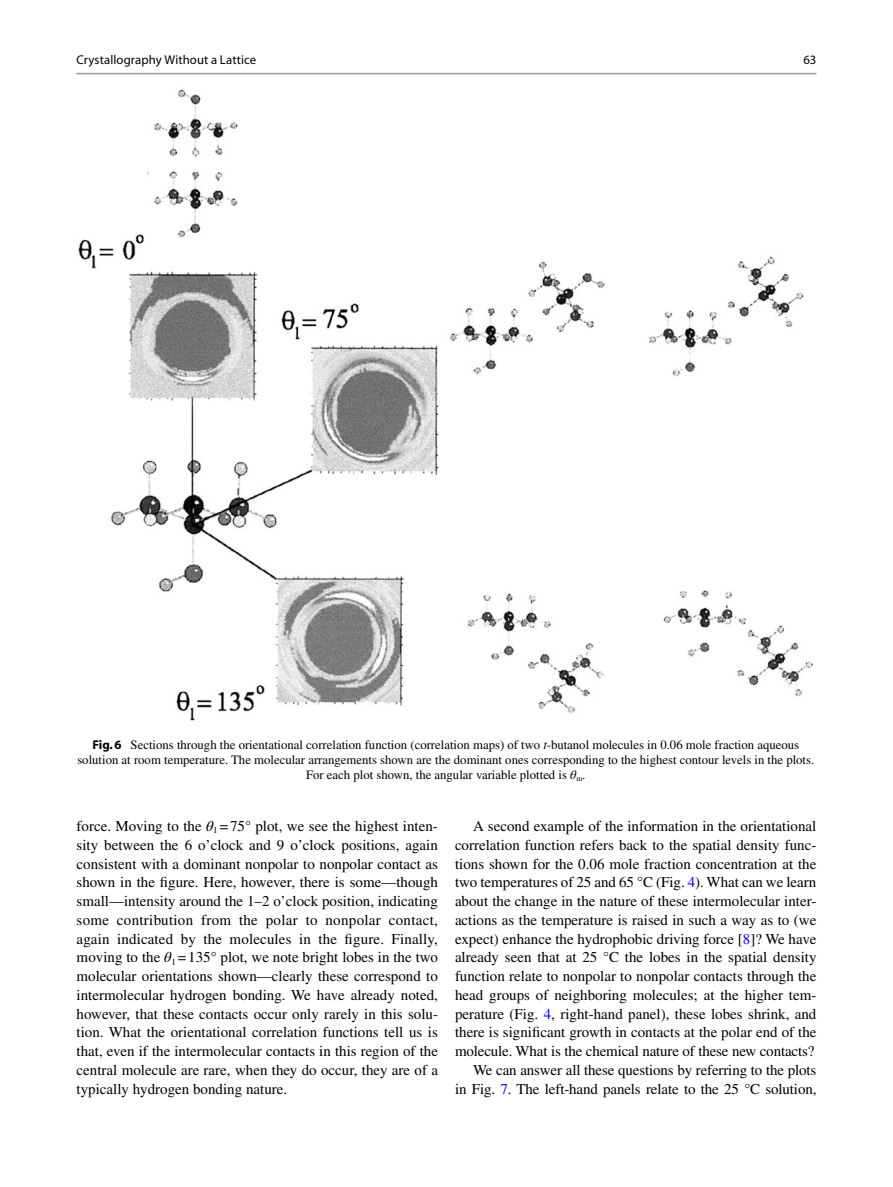
<style>
.page{position:relative;width:893px;height:1187px;background:#fff}
.page>*{position:absolute;margin:0;border:0;box-sizing:border-box;transform-origin:0 0}
.t1{font:15px/18.8px "Jhwrxt Wdyttl Kdfckv Times";color:#000;text-align:justify}
.t2{font:12.75px/15px "Jhwrxt Wdyttl Kdfckv Times";color:#000;text-align:center}
.t3{font:12.75px "Mtjyym Gtgtcy Mvdhsk Myriad";letter-spacing:.005em;color:#000}
.t4{font:12.75px "Vrbrjf Xnckvy Nqfplh Myriad";color:#000}
.s1{font-family:"Sbjknm Mpncmm Bvfpsq Myriad";font-weight:700}
.s2{font-family:"Pgwgrq Ghlysq Hqwhxx Times";font-style:italic}
.s3{font-family:"Ccvgpb Xfqvmr Pscpsj STIX General";font-style:italic}
.s4{color:#0000fa}
</style>
<div class="page">
<img style="left:78px;top:89px;width:735px;height:632px">
<hr style="left:77px;top:73px;width:739px;height:1px;background:#969798">
<p class="t3" style="left:77px;top:54px;width:181px">Crystallography Without a Lattice</p>
<p class="t4" style="left:803px;top:54px;width:14px">63</p>
<p class="t2" style="left:77px;top:737px;width:738px"><span class="s1">Fig. 6</span> Sections through the orientational correlation function (correlation maps) of two <span class="s2">t</span>-butanol molecules in 0.06 mole fraction aqueous solution at room temperature. The molecular arrangements shown are the dominant ones corresponding to the highest contour levels in the plots.<br>For each plot shown, the angular variable plotted is <span class="s3">θ</span><sub>m</sub>.</p>
<p class="t1" style="left:77px;top:816px;width:363px">force. Moving to the <span class="s3">θ</span><sub>1</sub> =75° plot, we see the highest inten&shy;sity between the 6 o’clock and 9 o’clock positions, again consistent with a dominant nonpolar to nonpolar contact as shown in the figure. Here, however, there is some—though small—intensity around the 1–2 o’clock position, indicating some contribution from the polar to nonpolar contact, again indicated by the molecules in the figure. Finally, moving to the <span class="s3">θ</span><sub>1</sub> =135° plot, we note bright lobes in the two molecular orientations shown—clearly these correspond to intermolecular hydrogen bonding. We have already noted, however, that these contacts occur only rarely in this solu&shy;tion. What the orientational correlation functions tell us is that, even if the intermolecular contacts in this region of the central molecule are rare, when they do occur, they are of a typically hydrogen bonding nature.</p>
<p class="t1" style="left:455px;top:816px;width:363px;text-align:right">A second example of the information in the orientational correlation function refers back to the spatial density func&shy;tions shown for the 0.06 mole fraction concentration at the two temperatures of 25 and 65 °C (Fig. <span class="s4">4</span>). What can we learn about the change in the nature of these intermolecular inter&shy;actions as the temperature is raised in such a way as to (we expect) enhance the hydrophobic driving force [<span class="s4">8</span>]? We have already seen that at 25 °C the lobes in the spatial density function relate to nonpolar to nonpolar contacts through the head groups of neighboring molecules; at the higher tem&shy;perature (Fig. <span class="s4">4</span>, right-hand panel), these lobes shrink, and there is significant growth in contacts at the polar end of the molecule. What is the chemical nature of these new contacts?<br>We can answer all these questions by referring to the plots<br>in Fig. <span class="s4">7</span>. The left-hand panels relate to the 25 °C solution,</p>
</div>
